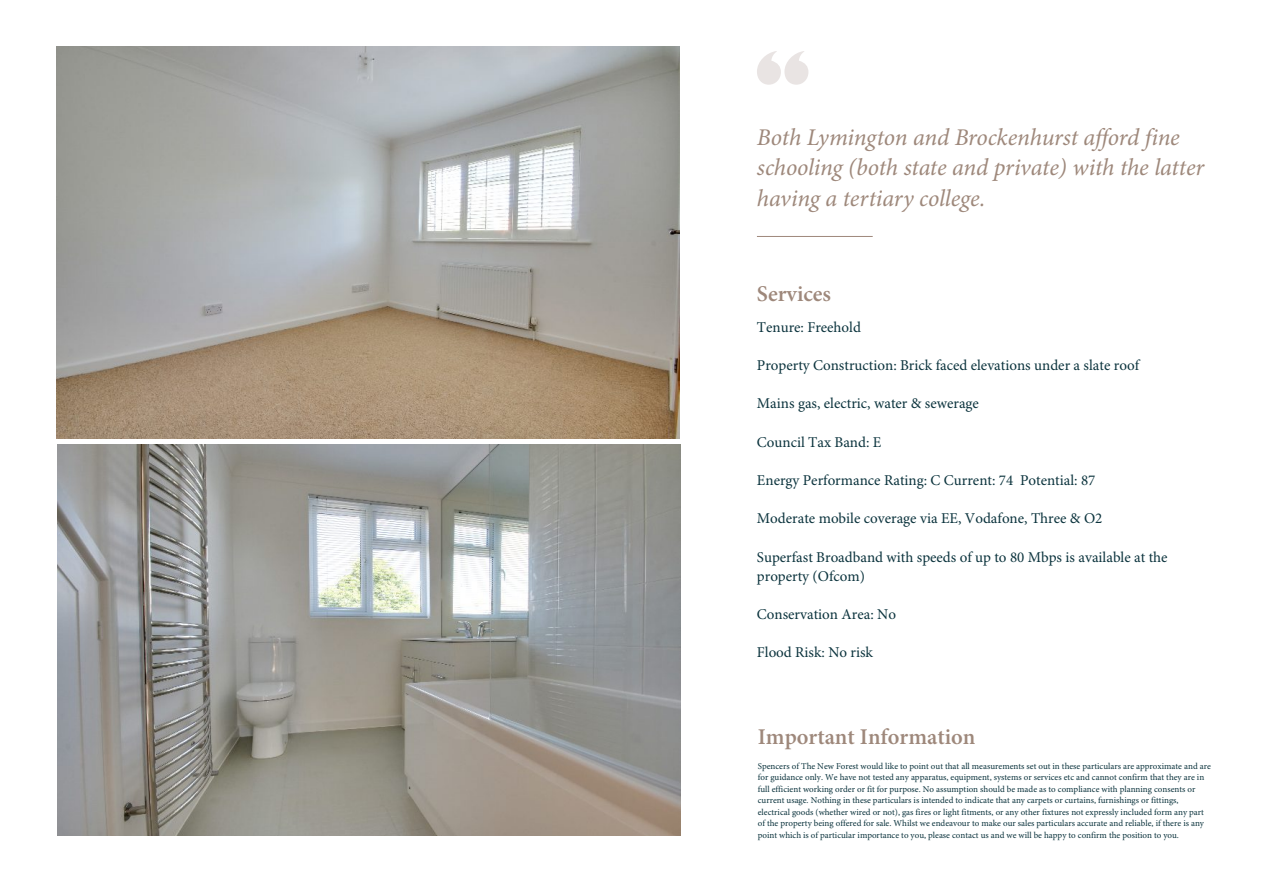
<style>
.page{position:relative;width:1263px;height:893px;background:#fff}
.page>*{position:absolute;margin:0;border:0;box-sizing:border-box;transform-origin:0 0}
.t1{font:italic 24px/30.8px "Minion Pro";letter-spacing:-.01em;color:#9e887b}
.t2{font:600 22.5px "Minion Pro";color:#9e887b}
.t3{font:15px/19.2px "Minion Pro";color:#0b333d}
.t4{font:9px/11.6px "Minion Pro";color:#0b333d}
</style>
<div class="page">
<hr style="left:757px;top:236px;width:116px;height:1px;background:#9e887b">
<svg style="left:757px;top:51px;width:51px;height:34px"></svg>
<img style="left:57px;top:444px;width:624px;height:392px">
<img style="left:56px;top:47px;width:624px;height:391px">
<h1 class="t1" style="left:757px;top:124px;width:449px">Both Lymington and Brockenhurst afford fine schooling (both state and private) with the latter having a tertiary college.</h1>
<h2 class="t2" style="left:757px;top:284px;width:76px">Services</h2>
<h3 class="t3" style="left:757px;top:319px;width:106px">Tenure: Freehold</h3>
<h3 class="t3" style="left:757px;top:357px;width:384px">Property Construction: Brick faced elevations under a slate roof</h3>
<h3 class="t3" style="left:757px;top:395px;width:224px">Mains gas, electric, water &amp; sewerage</h3>
<h3 class="t3" style="left:757px;top:434px;width:126px">Council Tax Band: E</h3>
<h3 class="t3" style="left:757px;top:472px;width:340px">Energy Performance Rating: C Current: 74 Potential: 87</h3>
<h3 class="t3" style="left:757px;top:510px;width:347px">Moderate mobile coverage via EE, Vodafone, Three &amp; O2</h3>
<h3 class="t3" style="left:757px;top:548px;width:412px">Superfast Broadband with speeds of up to 80 Mbps is available at the property (Ofcom)</h3>
<h3 class="t3" style="left:757px;top:606px;width:141px">Conservation Area: No</h3>
<h3 class="t3" style="left:757px;top:644px;width:118px">Flood Risk: No risk</h3>
<h2 class="t2" style="left:758px;top:728px;width:219px">Important Information</h2>
<p class="t4" style="left:758px;top:761px;width:455px">Spencers of The New Forest would like to point out that all measurements set out in these particulars are approximate and are for guidance only. We have not tested any apparatus, equipment, systems or services etc and cannot confirm that they are in full efficient working order or fit for purpose. No assumption should be made as to compliance with planning consents or current usage. Nothing in these particulars is intended to indicate that any carpets or curtains, furnishings or fittings, electrical goods (whether wired or not), gas fires or light fitments, or any other fixtures not expressly included form any part of the property being offered for sale. Whilst we endeavour to make our sales particulars accurate and reliable, if there is any point which is of particular importance to you, please contact us and we will be happy to confirm the position to you.</p>
</div>
